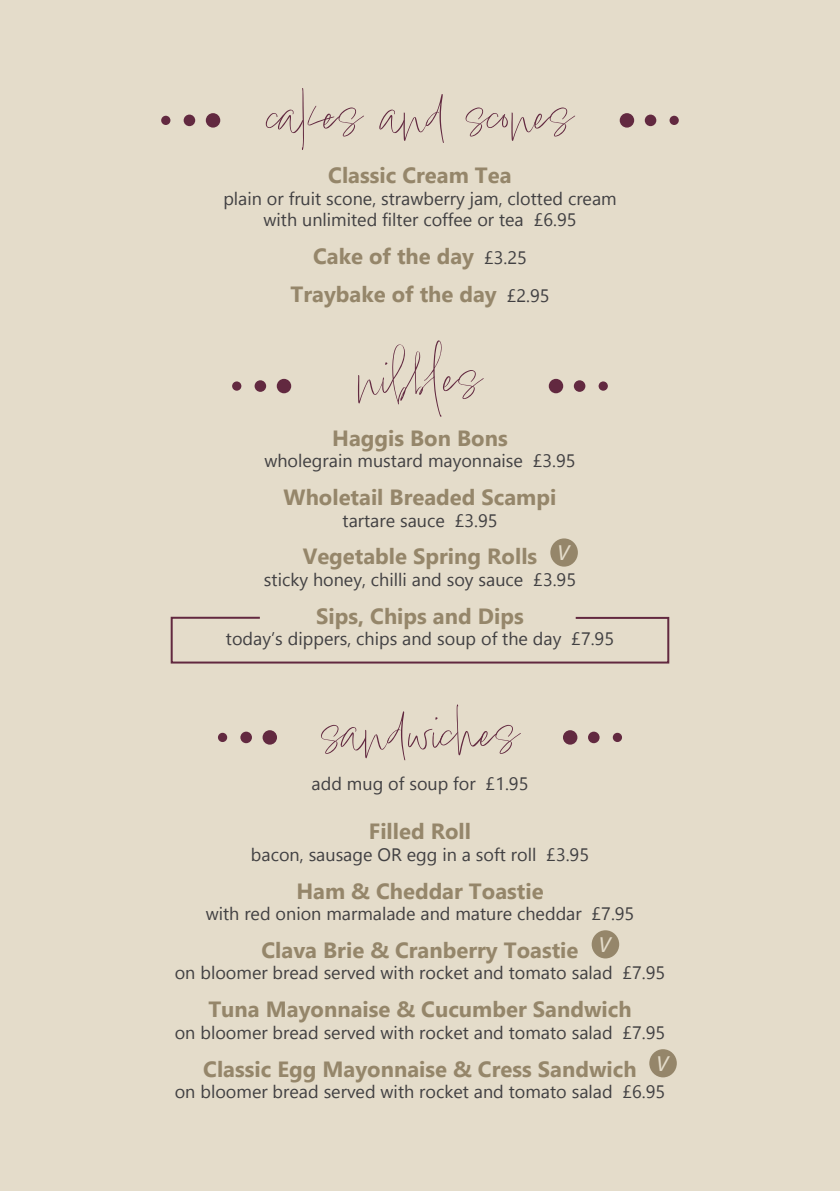
<style>
.page{position:relative;width:840px;height:1191px;background:#fff}
.page>*{position:absolute;margin:0;border:0;box-sizing:border-box;transform-origin:0 0}
.t1{font:60px "Lindsey Signature";color:#622940}
.t2{font:700 22px "Gadugi";color:#95866a}
.t3{font:italic semi-condensed 21.8px "Myriad Pro";color:#e4dcca;scale:1.11 1}
.t4{font:18px "Gadugi";color:#414042}
.s1{font-weight:400;font-size:18px;color:#414042}
</style>
<div class="page">
<div style="left:0;top:0;width:839px;height:1191px;background:#e4dcca"></div>
<div style="left:206px;top:113px;width:14px;height:15px;background:#622940;border-radius:50%"></div>
<div style="left:183px;top:115px;width:12px;height:11px;background:#622940;border-radius:50%"></div>
<div style="left:161px;top:116px;width:9px;height:9px;background:#622940;border-radius:50%"></div>
<div style="left:619px;top:113px;width:14px;height:15px;background:#622940;border-radius:50%"></div>
<div style="left:644px;top:115px;width:12px;height:11px;background:#622940;border-radius:50%"></div>
<div style="left:669px;top:116px;width:9px;height:9px;background:#622940;border-radius:50%"></div>
<div style="left:276px;top:379px;width:15px;height:14px;background:#622940;border-radius:50%"></div>
<div style="left:254px;top:380px;width:12px;height:12px;background:#622940;border-radius:50%"></div>
<div style="left:232px;top:381px;width:9px;height:10px;background:#622940;border-radius:50%"></div>
<div style="left:548px;top:379px;width:15px;height:14px;background:#622940;border-radius:50%"></div>
<div style="left:573px;top:380px;width:12px;height:12px;background:#622940;border-radius:50%"></div>
<div style="left:598px;top:381px;width:9px;height:10px;background:#622940;border-radius:50%"></div>
<div style="left:262px;top:730px;width:15px;height:14px;background:#622940;border-radius:50%"></div>
<div style="left:240px;top:731px;width:12px;height:12px;background:#622940;border-radius:50%"></div>
<div style="left:218px;top:733px;width:9px;height:9px;background:#622940;border-radius:50%"></div>
<div style="left:562px;top:730px;width:15px;height:14px;background:#622940;border-radius:50%"></div>
<div style="left:587px;top:731px;width:12px;height:12px;background:#622940;border-radius:50%"></div>
<div style="left:612px;top:733px;width:9px;height:9px;background:#622940;border-radius:50%"></div>
<div style="left:550px;top:538px;width:27px;height:28px;background:#95866a;border-radius:50%"></div>
<div style="left:591px;top:930px;width:28px;height:28px;background:#95866a;border-radius:50%"></div>
<div style="left:649px;top:1049px;width:27px;height:28px;background:#95866a;border-radius:50%"></div>
<svg style="left:170px;top:616px;width:500px;height:48px"></svg>
<p class="t1" style="left:267px;top:78px;width:307px">cakes and scones</p>
<p class="t2" style="left:328px;top:162px;width:185px">Classic Cream Tea</p>
<p class="t4" style="left:223px;top:187px;width:394px">plain or fruit scone, strawberry jam, clotted cream</p>
<p class="t4" style="left:263px;top:209px;width:314px">with unlimited filter coffee or tea £6.95</p>
<p class="t2" style="left:313px;top:243px;width:215px">Cake of the day <span class="s1">£3.25</span></p>
<p class="t2" style="left:290px;top:281px;width:260px">Traybake of the day <span class="s1">£2.95</span></p>
<p class="t1" style="left:358px;top:341px;width:125px">nibbles</p>
<p class="t2" style="left:332px;top:424px;width:177px">Haggis Bon Bons</p>
<p class="t4" style="left:264px;top:450px;width:312px">wholegrain mustard mayonnaise £3.95</p>
<p class="t2" style="left:283px;top:484px;width:274px">Wholetail Breaded Scampi</p>
<p class="t4" style="left:342px;top:509px;width:156px">tartare sauce £3.95</p>
<p class="t2" style="left:302px;top:543px;width:236px">Vegetable Spring Rolls</p>
<p class="t4" style="left:264px;top:569px;width:313px">sticky honey, chilli and soy sauce £3.95</p>
<p class="t2" style="left:316px;top:603px;width:209px">Sips, Chips and Dips</p>
<p class="t4" style="left:226px;top:628px;width:389px">today’s dippers, chips and soup of the day £7.95</p>
<p class="t3" style="left:557px;top:540px;width:13px">V</p>
<p class="t1" style="left:321px;top:695px;width:199px">sandwiches</p>
<p class="t4" style="left:311px;top:773px;width:218px">add mug of soup for £1.95</p>
<p class="t2" style="left:368px;top:818px;width:104px">Filled Roll</p>
<p class="t4" style="left:251px;top:843px;width:339px">bacon, sausage OR egg in a soft roll £3.95</p>
<p class="t2" style="left:296px;top:877px;width:249px">Ham &amp; Cheddar Toastie</p>
<p class="t4" style="left:205px;top:903px;width:430px">with red onion marmalade and mature cheddar £7.95</p>
<p class="t2" style="left:261px;top:936px;width:318px">Clava Brie &amp; Cranberry Toastie</p>
<p class="t4" style="left:175px;top:962px;width:492px">on bloomer bread served with rocket and tomato salad £7.95</p>
<p class="t2" style="left:208px;top:996px;width:424px">Tuna Mayonnaise &amp; Cucumber Sandwich</p>
<p class="t4" style="left:175px;top:1021px;width:492px">on bloomer bread served with rocket and tomato salad £7.95</p>
<p class="t2" style="left:203px;top:1055px;width:434px">Classic Egg Mayonnaise &amp; Cress Sandwich</p>
<p class="t4" style="left:175px;top:1081px;width:492px">on bloomer bread served with rocket and tomato salad £6.95</p>
<p class="t3" style="left:598px;top:931px;width:13px">V</p>
<p class="t3" style="left:655px;top:1050px;width:13px">V</p>
</div>
